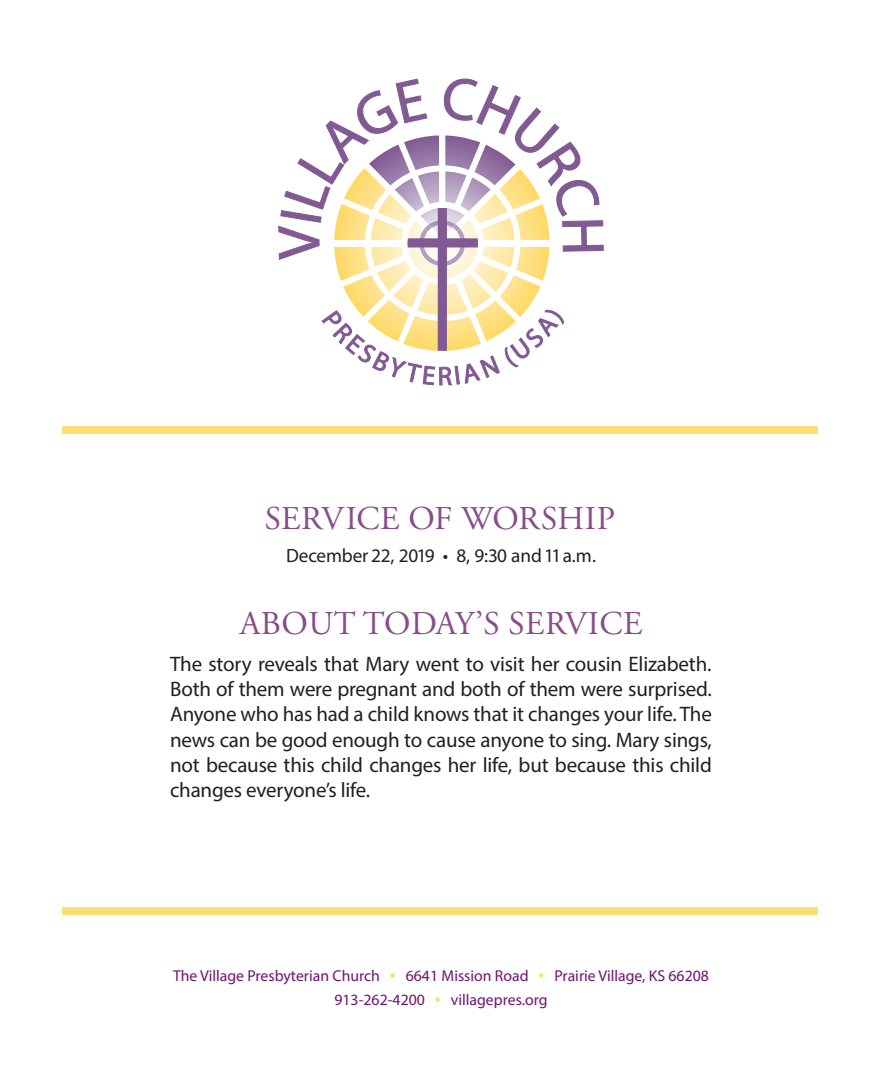
<style>
.page{position:relative;width:882px;height:1071px;background:#fff}
.page>*{position:absolute;margin:0;border:0;box-sizing:border-box;transform-origin:0 0}
.t1{font:33.25px "Adobe Garamond Pro";letter-spacing:.015em;color:#884c8a}
.t2{font:21px/25.2px "Myriad Pro";letter-spacing:-.01em;color:#231f20;text-align:justify}
.t3{font:19.25px "Myriad Pro";letter-spacing:-.01em;color:#231f20}
.t4{font:15.75px/24.5px "Myriad Pro";color:#711271;text-align:center}
.s1{font-size:21px;color:#ffde74}
</style>
<div class="page">
<svg style="left:278px;top:79px;width:326px;height:306px"></svg>
<div style="left:62px;top:426px;width:756px;height:7px;background:#ffde74"></div>
<div style="left:62px;top:907px;width:756px;height:8px;background:#ffde74"></div>
<h1 class="t1" style="left:265px;top:498px;width:352px">SERVICE OF WORSHIP</h1>
<p class="t3" style="left:286px;top:544px;width:311px">December 22, 2019 • 8, 9:30 and 11 a.m.</p>
<h1 class="t1" style="left:240px;top:603px;width:404px">ABOUT TODAY’S SERVICE</h1>
<p class="t2" style="left:170px;top:651px;width:543px">The story reveals that Mary went to visit her cousin Elizabeth.<br>Both of them were pregnant and both of them were surprised.<br>Anyone who has had a child knows that it changes your life. The news can be good enough to cause anyone to sing. Mary sings, not because this child changes her life, but because this child changes everyone’s life.</p>
<p class="t4" style="left:173px;top:963px;width:537px">The Village Presbyterian Church <span class="s1">•</span> 6641 Mission Road <span class="s1">•</span> Prairie Village, KS 66208<br>913-262-4200 <span class="s1">•</span> villagepres.org</p>
</div>
